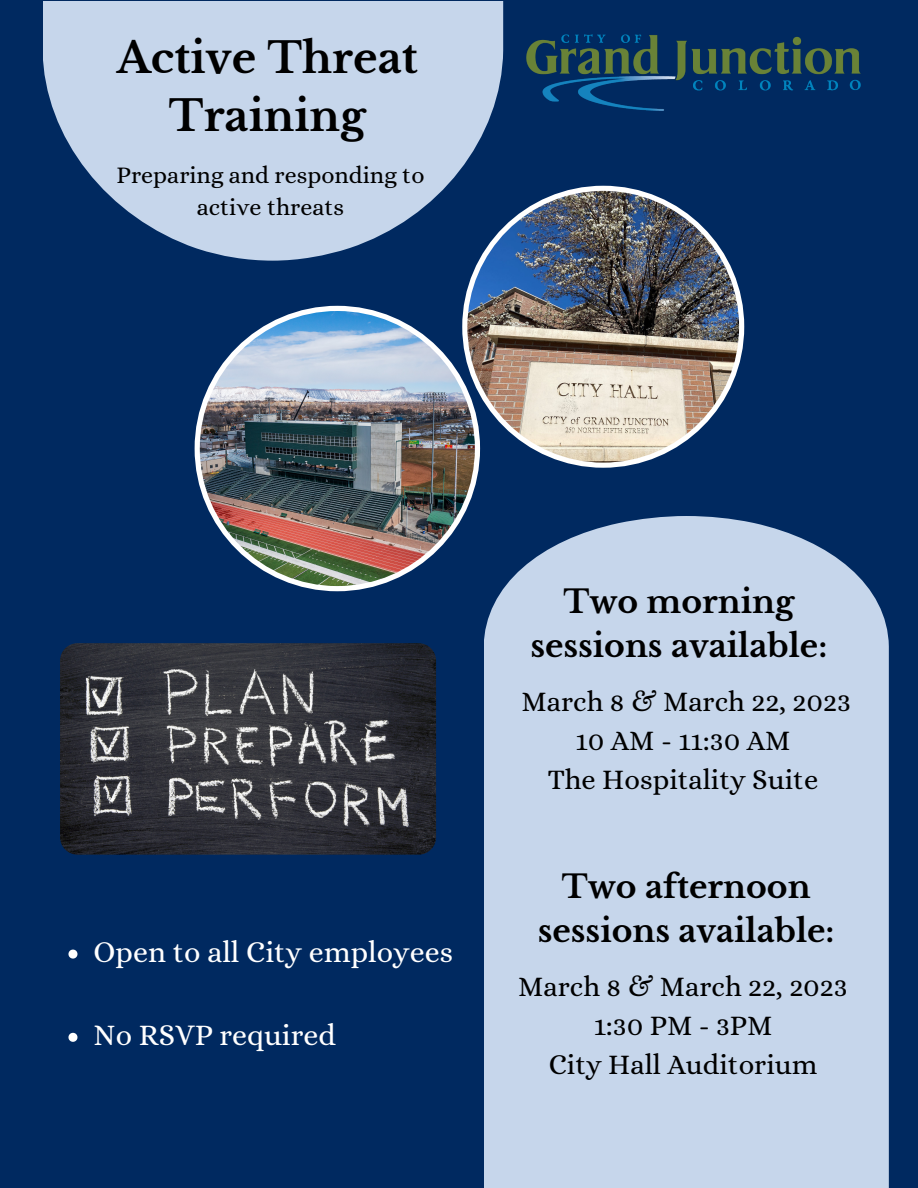
<style>
.page{position:relative;width:918px;height:1188px;background:#002960}
.page>*{position:absolute;margin:0;border:0;box-sizing:border-box;transform-origin:0 0}
.t1{font:700 42px/58.5px "Libre Baskerville";color:#000;text-align:center}
.t2{font:700 31.5px/43.8px "Libre Baskerville";color:#000;text-align:center}
.t3{font:30px "Alice";color:#fff}
.t4{font:28.5px/39.3px "Alice";color:#000;text-align:center}
.t5{font:24px/32.7px "Alice";color:#000;text-align:center}
</style>
<div class="page">
<svg style="left:43px;top:1px;width:460px;height:260px;fill:#c6d6eb"></svg>
<div style="left:484px;top:516px;width:405px;height:672px;background:#c6d6eb"></div>
<img style="left:526px;top:34px;width:335px;height:77px">
<img style="left:195px;top:306px;width:284px;height:285px">
<img style="left:462px;top:186px;width:282px;height:282px">
<img style="left:60px;top:643px;width:376px;height:212px;border-radius:18px">
<svg style="left:68px;top:950px;width:9px;height:9px"></svg>
<svg style="left:68px;top:1033px;width:9px;height:9px"></svg>
<h1 class="t1" style="left:117px;top:29px;width:303px">Active Threat<br>Training</h1>
<p class="t5" style="left:117px;top:158px;width:309px">Preparing and responding to active threats</p>
<p class="t3" style="left:94px;top:935px;width:361px">Open to all City employees</p>
<p class="t3" style="left:94px;top:1018px;width:244px">No RSVP required</p>
<p class="t2" style="left:530px;top:580px;width:298px">Two morning sessions available:</p>
<p class="t4" style="left:521px;top:681px;width:331px">March 8 &amp; March 22, 2023<br>10 AM - 11:30 AM<br>The Hospitality Suite</p>
<p class="t2" style="left:538px;top:865px;width:298px">Two afternoon sessions available:</p>
<p class="t4" style="left:518px;top:966px;width:331px">March 8 &amp; March 22, 2023<br>1:30 PM - 3PM<br>City Hall Auditorium</p>
</div>
